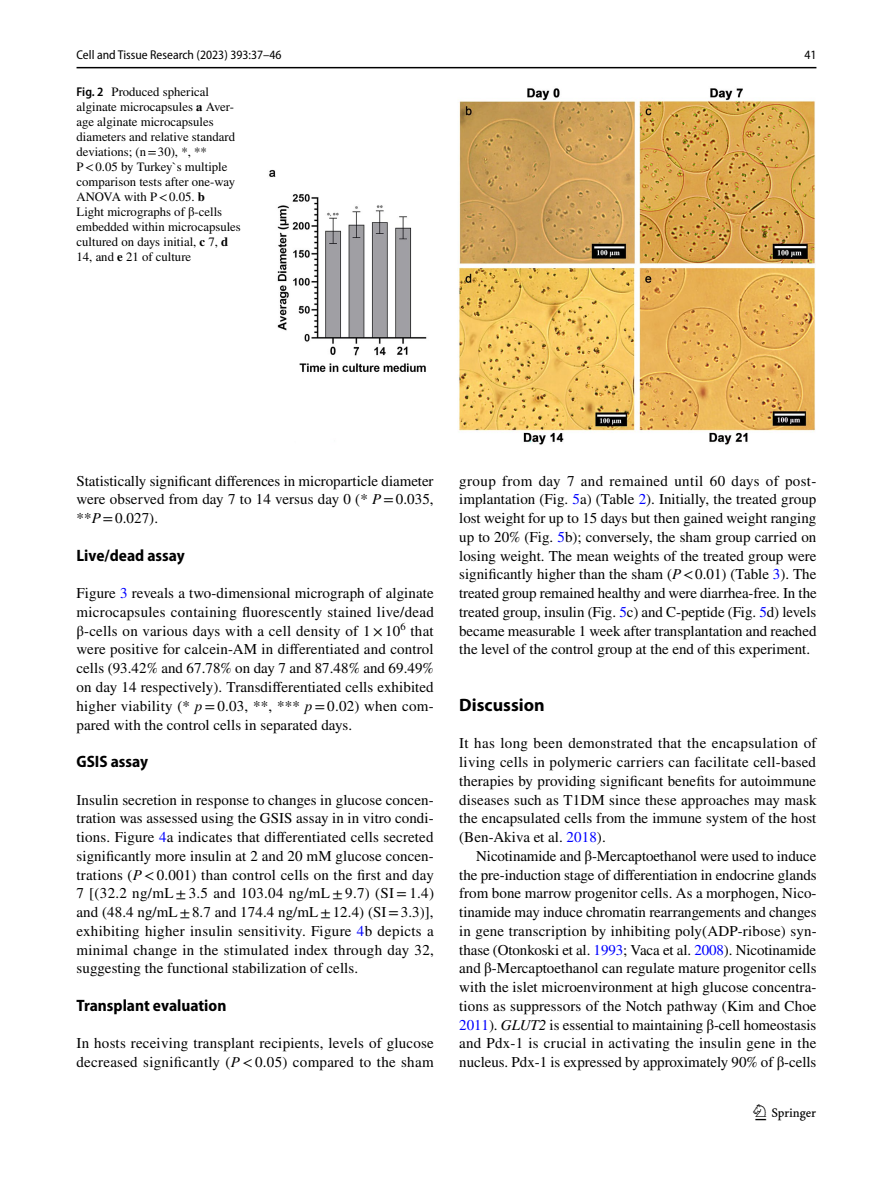
<style>
.page{position:relative;width:893px;height:1187px;background:#fff}
.page>*{position:absolute;margin:0;border:0;box-sizing:border-box;transform-origin:0 0}
.t1{font:22.5px "Springnew Regular 3";color:#000}
.t2{font:700 18px "Myriad Pro";color:#000}
.t3{font:700 semi-condensed 16.5px "Myriad Pro";color:#000}
.t4{font:15px/18.8px "STIX";letter-spacing:.005em;color:#000;text-align:justify}
.t5{font:12.75px/15px "STIX";color:#000}
.t6{font:semi-condensed 12.75px "Myriad Pro";color:#000}
.s1{font-family:"Myriad Pro";font-weight:600;font-stretch:semi-condensed}
.s2{font-weight:700}
.s3{font-family:"Times New Roman"}
.s4{font-style:italic}
.s5{color:#00f}
</style>
<div class="page">
<hr style="left:77px;top:67px;width:739px;height:1px;background:#000">
<img style="left:269px;top:88px;width:547px;height:357px">
<p class="t6" style="left:77px;top:48px;width:207px">Cell and Tissue Research (2023) 393:37–46</p>
<p class="t6" style="left:804px;top:48px;width:14px">41</p>
<p class="t5" style="left:77px;top:85px;width:166px"><span class="s1">Fig. 2</span> Produced spherical alginate microcapsules <span class="s2">a</span> Aver&shy;age alginate microcapsules diameters and relative standard deviations; (n=30), *, **<br>P&lt;0.05 by Turkey`s multiple comparison tests after one-way<br>ANOVA with P&lt;0.05. <span class="s2">b<br></span>Light micrographs of <span class="s3">ꞵ</span>-cells embedded within microcapsules cultured on days initial, <span class="s2">c</span> 7, <span class="s2">d<br></span>14, and <span class="s2">e</span> 21 of culture</p>
<p class="t4" style="left:77px;top:472px;width:359px">Statistically significant differences in microparticle diameter were observed from day 7 to 14 versus day 0 (* <span class="s4">P</span>=0.035, **<span class="s4">P</span>=0.027).</p>
<p class="t3" style="left:77px;top:546px;width:110px">Live/dead assay</p>
<p class="t4" style="left:77px;top:584px;width:359px">Figure <span class="s5">3</span> reveals a two-dimensional micrograph of alginate microcapsules containing fluorescently stained live/dead β-cells on various days with a cell density of 1 × -10<sup>6</sup> that were positive for calcein-AM in differentiated and control cells (93.42% and 67.78% on day 7 and 87.48% and 69.49% on day 14 respectively). Transdifferentiated cells exhibited higher viability (* <span class="s4">p</span>=0.03, **, *** <span class="s4">p</span>=0.02) when com&shy;pared with the control cells in separated days.</p>
<p class="t3" style="left:77px;top:752px;width:73px">GSIS assay</p>
<p class="t4" style="left:77px;top:791px;width:359px">Insulin secretion in response to changes in glucose concen&shy;tration was assessed using the GSIS assay in in vitro condi&shy;tions. Figure <span class="s5">4</span>a indicates that differentiated cells secreted significantly more insulin at 2 and 20 mM glucose concen&shy;trations (<span class="s4">P</span>&lt;0.001) than control cells on the first and day 7 [(32.2 ng/mL±3.5 and 103.04 ng/mL±9.7) (SI=1.4) and (48.4 ng/mL±8.7 and 174.4 ng/mL±12.4) (SI=3.3)], exhibiting higher insulin sensitivity. Figure <span class="s5">4</span>b depicts a minimal change in the stimulated index through day 32, suggesting the functional stabilization of cells.</p>
<p class="t3" style="left:77px;top:996px;width:151px">Transplant evaluation</p>
<p class="t4" style="left:77px;top:1034px;width:359px">In hosts receiving transplant recipients, levels of glucose decreased significantly (<span class="s4">P</span>&lt;0.05) compared to the sham</p>
<p class="t4" style="left:459px;top:472px;width:359px">group from day 7 and remained until 60 days of post&shy;implantation (Fig. <span class="s5">5</span>a) (Table <span class="s5">2</span>). Initially, the treated group lost weight for up to 15 days but then gained weight ranging up to 20% (Fig. <span class="s5">5</span>b); conversely, the sham group carried on losing weight. The mean weights of the treated group were significantly higher than the sham (<span class="s4">P</span>&lt;0.01) (Table <span class="s5">3</span>). The treated group remained healthy and were diarrhea-free. In the treated group, insulin (Fig. <span class="s5">5</span>c) and C-peptide (Fig. <span class="s5">5</span>d) levels became measurable 1 week after transplantation and reached the level of the control group at the end of this experiment.</p>
<p class="t2" style="left:459px;top:693px;width:87px">Discussion</p>
<p class="t4" style="left:459px;top:734px;width:359px">It has long been demonstrated that the encapsulation of living cells in polymeric carriers can facilitate cell-based therapies by providing significant benefits for autoimmune diseases such as T1DM since these approaches may mask the encapsulated cells from the immune system of the host (Ben-Akiva et al. <span class="s5">2018</span>).</p>
<p class="t4" style="left:459px;top:847px;width:359px;text-indent:17px">Nicotinamide and <span class="s3">ꞵ</span>-Mercaptoethanol were used to induce the pre-induction stage of differentiation in endocrine glands from bone marrow progenitor cells. As a morphogen, Nico&shy;tinamide may induce chromatin rearrangements and changes in gene transcription by inhibiting poly(ADP-ribose) syn&shy;thase (Otonkoski et al. <span class="s5">1993</span>; Vaca et al. <span class="s5">2008</span>). Nicotinamide and <span class="s3">ꞵ</span>-Mercaptoethanol can regulate mature progenitor cells with the islet microenvironment at high glucose concentra&shy;tions as suppressors of the Notch pathway (Kim and Choe <span class="s5">2011</span>). <span class="s4">GLUT2</span> is essential to maintaining <span class="s3">ꞵ</span>-cell homeostasis and Pdx-1 is crucial in activating the insulin gene in the nucleus. Pdx-1 is expressed by approximately 90% of <span class="s3">ꞵ</span>-cells</p>
<h1 class="t1" style="left:755px;top:1104px;width:62px">1 3</h1>
</div>
